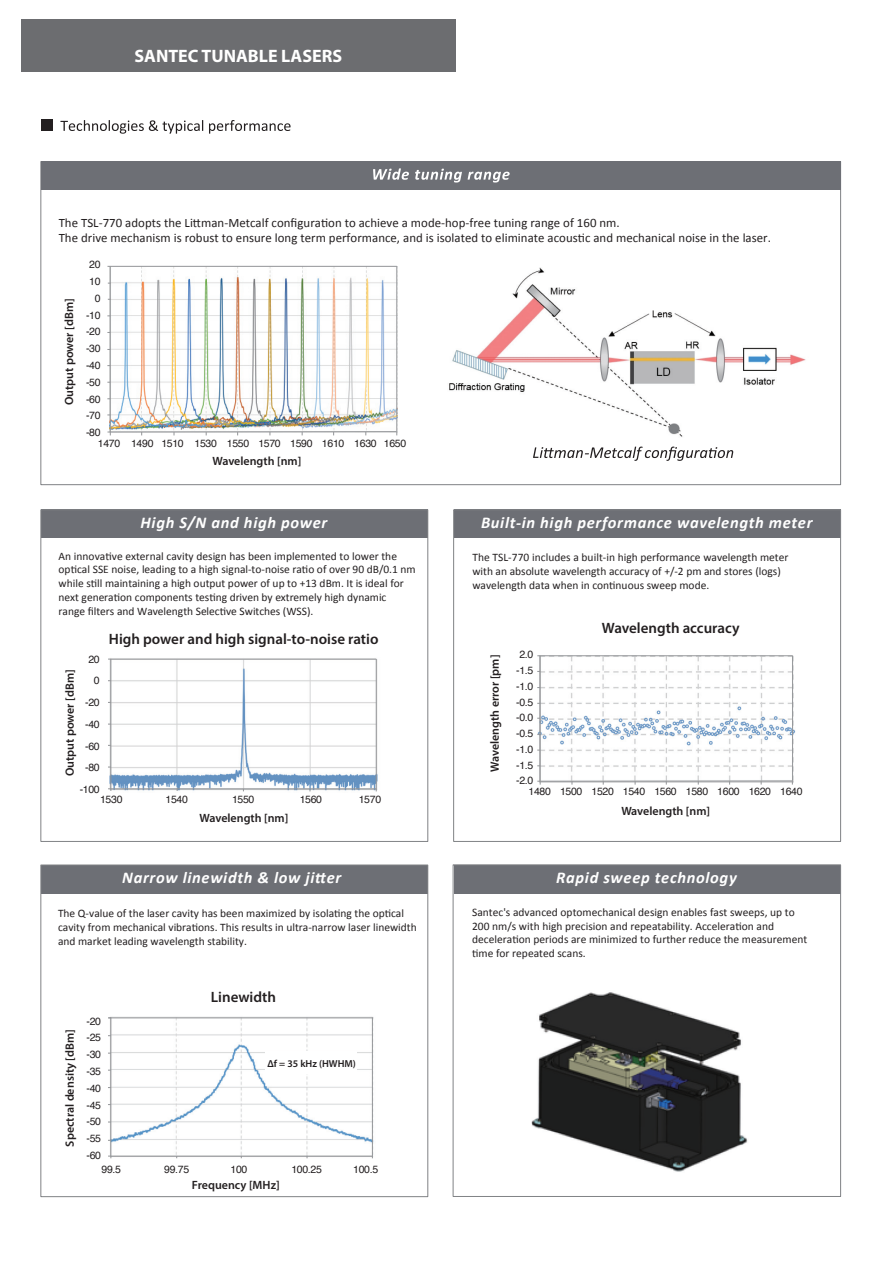
<style>
.page{position:relative;width:893px;height:1263px;background:#fff}
.page>*{position:absolute;margin:0;border:0;box-sizing:border-box;transform-origin:0 0}
.t1{font:700 18px "Myriad Pro";color:#fff}
.t2{font:italic 700 16.5px "Calibri";letter-spacing:.04em;color:#fff}
.t3{font:600 15px "Myriad Pro";color:#231f20}
.t4{font:12.9px/15.5px "Calibri";letter-spacing:.005em;color:#231f20}
.t5{font:600 12px "Myriad Pro";color:#231f20}
.t6{font:11.4px/13.8px "Calibri";color:#231f20}
.t7{font:10.5px/16.8px "Helvetica";letter-spacing:-.03em;color:#231f20;text-align:right}
.t8{font:600 10.2px "Myriad Pro";color:#231f20}
</style>
<div class="page">
<div style="left:41px;top:510px;width:387px;height:28px;background:#6d6f75"></div>
<div style="left:454px;top:510px;width:387px;height:28px;background:#6d6f75"></div>
<div style="left:41px;top:119px;width:12px;height:12px;background:#231f20"></div>
<svg style="left:60px;top:120px;width:143px;height:14px"></svg>
<svg style="left:209px;top:120px;width:82px;height:14px"></svg>
<div style="left:40px;top:509px;width:388px;height:333px;border:1px solid #808285"></div>
<div style="left:453px;top:509px;width:388px;height:333px;border:1px solid #808285"></div>
<div style="left:41px;top:865px;width:387px;height:28px;background:#6d6f75"></div>
<div style="left:454px;top:865px;width:387px;height:28px;background:#6d6f75"></div>
<div style="left:41px;top:162px;width:800px;height:28px;background:#6d6f75"></div>
<svg style="left:373px;top:168px;width:36px;height:12px"></svg>
<svg style="left:415px;top:169px;width:47px;height:14px"></svg>
<svg style="left:468px;top:172px;width:42px;height:11px"></svg>
<img style="left:449px;top:268px;width:357px;height:169px">
<svg style="left:533px;top:447px;width:200px;height:14px"></svg>
<div style="left:40px;top:865px;width:388px;height:332px;border:1px solid #808285"></div>
<div style="left:453px;top:864px;width:388px;height:333px;border:1px solid #808285"></div>
<img style="left:108px;top:1016px;width:266px;height:143px">
<hr style="left:110px;top:1017px;width:1px;height:141px;background:#939598">
<hr style="left:372px;top:1017px;width:1px;height:141px;background:#939598">
<div style="left:266px;top:1051px;width:91px;height:22px;background:#fff"></div>
<hr style="left:108px;top:1156px;width:264px;height:1px;background:#939598">
<hr style="left:108px;top:1017px;width:265px;height:1px;background:#939598">
<img style="left:532px;top:992px;width:216px;height:180px">
<img style="left:109px;top:267px;width:287px;height:166px">
<hr style="left:110px;top:266px;width:1px;height:169px;background:#939598">
<hr style="left:396px;top:266px;width:1px;height:166px;background:#939598">
<hr style="left:107px;top:431px;width:290px;height:1px;background:#939598">
<hr style="left:107px;top:266px;width:290px;height:1px;background:#939598">
<img style="left:109px;top:658px;width:269px;height:134px">
<img style="left:537px;top:655px;width:259px;height:127px">
<hr style="left:110px;top:659px;width:1px;height:132px;background:#939598">
<hr style="left:376px;top:659px;width:1px;height:132px;background:#939598">
<hr style="left:108px;top:788px;width:268px;height:1px;background:#939598">
<hr style="left:108px;top:659px;width:268px;height:1px;background:#939598">
<hr style="left:540px;top:656px;width:1px;height:129px;background:#939598">
<hr style="left:792px;top:656px;width:1px;height:125px;background:#939598">
<hr style="left:537px;top:780px;width:255px;height:1px;background:#939598">
<hr style="left:537px;top:655px;width:255px;height:1px;background:#939598">
<div style="left:21px;top:19px;width:434px;height:52px;background:#6c6d70"></div>
<h1 class="t1" style="left:134px;top:44px;width:209px">SANTEC TUNABLE LASERS</h1>
<p class="t4" style="left:59px;top:214px;width:714px">The TSL-770 adopts the Littman-Metcalf configuration to achieve a mode-hop-free tuning range of 160 nm.<br>The drive mechanism is robust to ensure long term performance, and is isolated to eliminate acoustic and mechanical noise in the laser.</p>
<p class="t5" style="left:62px;top:405px;width:108px;rotate:-90deg">Output power [dBm]</p>
<p class="t7" style="left:86px;top:256px;width:16px">20<br>10<br>0 -10 -20 -30 -40 -50 -60 -70 -80</p>
<p class="t7" style="left:98px;top:435px;width:310px">1470 1490 1510 1530 1550 1570 1590 1610 1630 1650</p>
<p class="t5" style="left:212px;top:453px;width:90px">Wavelength [nm]</p>
<h2 class="t2" style="left:141px;top:511px;width:188px">High S/N and high power</h2>
<p class="t6" style="left:59px;top:548px;width:359px">An innovative external cavity design has been implemented to lower the optical SSE noise, leading to a high signal-to-noise ratio of over 90 dB/0.1 nm while still maintaining a high output power of up to +13 dBm. It is ideal for next generation components testing driven by extremely high dynamic range filters and Wavelength Selective Switches (WSS).</p>
<h3 class="t3" style="left:109px;top:629px;width:271px">High power and high signal-to-noise ratio</h3>
<h2 class="t2" style="left:481px;top:510px;width:333px">Built-in high performance wavelength meter</h2>
<p class="t6" style="left:472px;top:550px;width:317px">The TSL-770 includes a built-in high performance wavelength meter with an absolute wavelength accuracy of +/-2 pm and stores (logs) wavelength data when in continuous sweep mode.</p>
<h3 class="t3" style="left:602px;top:618px;width:139px">Wavelength accuracy</h3>
<p class="t7" style="left:80px;top:648px;width:22px;line-height:21.8px">20<br>0 -20 -40 -60 -80 -100</p>
<p class="t5" style="left:487px;top:772px;width:119px;rotate:-90deg">Wavelength error [pm]</p>
<p class="t5" style="left:62px;top:776px;width:108px;rotate:-90deg">Output power [dBm]</p>
<p class="t7" style="left:100px;top:791px;width:24px">1530</p>
<p class="t7" style="left:165px;top:791px;width:24px">1540</p>
<p class="t7" style="left:232px;top:791px;width:24px">1550</p>
<p class="t7" style="left:300px;top:791px;width:24px">1560</p>
<p class="t7" style="left:359px;top:791px;width:24px">1570</p>
<p class="t5" style="left:199px;top:810px;width:90px">Wavelength [nm]</p>
<p class="t7" style="left:516px;top:647px;width:19px;line-height:15.8px;text-align:center">2.0 -1.5 -1.0 -0.5 -0.0 -0.5 -1.0 -1.5 -2.0</p>
<p class="t7" style="left:529px;top:784px;width:275px">1480 1500 1520 1540 1560 1580 1600 1620 1640</p>
<p class="t5" style="left:621px;top:803px;width:90px">Wavelength [nm]</p>
<h2 class="t2" style="left:122px;top:866px;width:220px">Narrow linewidth &amp; low jitter</h2>
<p class="t6" style="left:58px;top:906px;width:360px">The Q-value of the laser cavity has been maximized by isolating the optical cavity from mechanical vibrations. This results in ultra-narrow laser linewidth and market leading wavelength stability.</p>
<p class="t5" style="left:62px;top:1146px;width:119px;rotate:-90deg">Spectral density [dBm]</p>
<p class="t7" style="left:87px;top:1013px;width:16px;text-align:justify">-20 -25 -30 -35 -40 -45 -50 -55 -60</p>
<h3 class="t3" style="left:211px;top:987px;width:67px">Linewidth</h3>
<p class="t8" style="left:267px;top:1056px;width:90px">Δf = 35 kHz (HWHM)</p>
<p class="t7" style="left:102px;top:1161px;width:21px">99.5</p>
<p class="t7" style="left:164px;top:1161px;width:27px">99.75</p>
<p class="t7" style="left:231px;top:1161px;width:18px">100</p>
<p class="t7" style="left:291px;top:1161px;width:32px">100.25</p>
<p class="t7" style="left:353px;top:1161px;width:27px">100.5</p>
<p class="t5" style="left:192px;top:1177px;width:89px">Frequency [MHz]</p>
<h2 class="t2" style="left:556px;top:866px;width:182px">Rapid sweep technology</h2>
<p class="t6" style="left:472px;top:904px;width:337px">Santec's advanced optomechanical design enables fast sweeps, up to 200 nm/s with high precision and repeatability. Acceleration and deceleration periods are minimized to further reduce the measurement time for repeated scans.</p>
</div>
